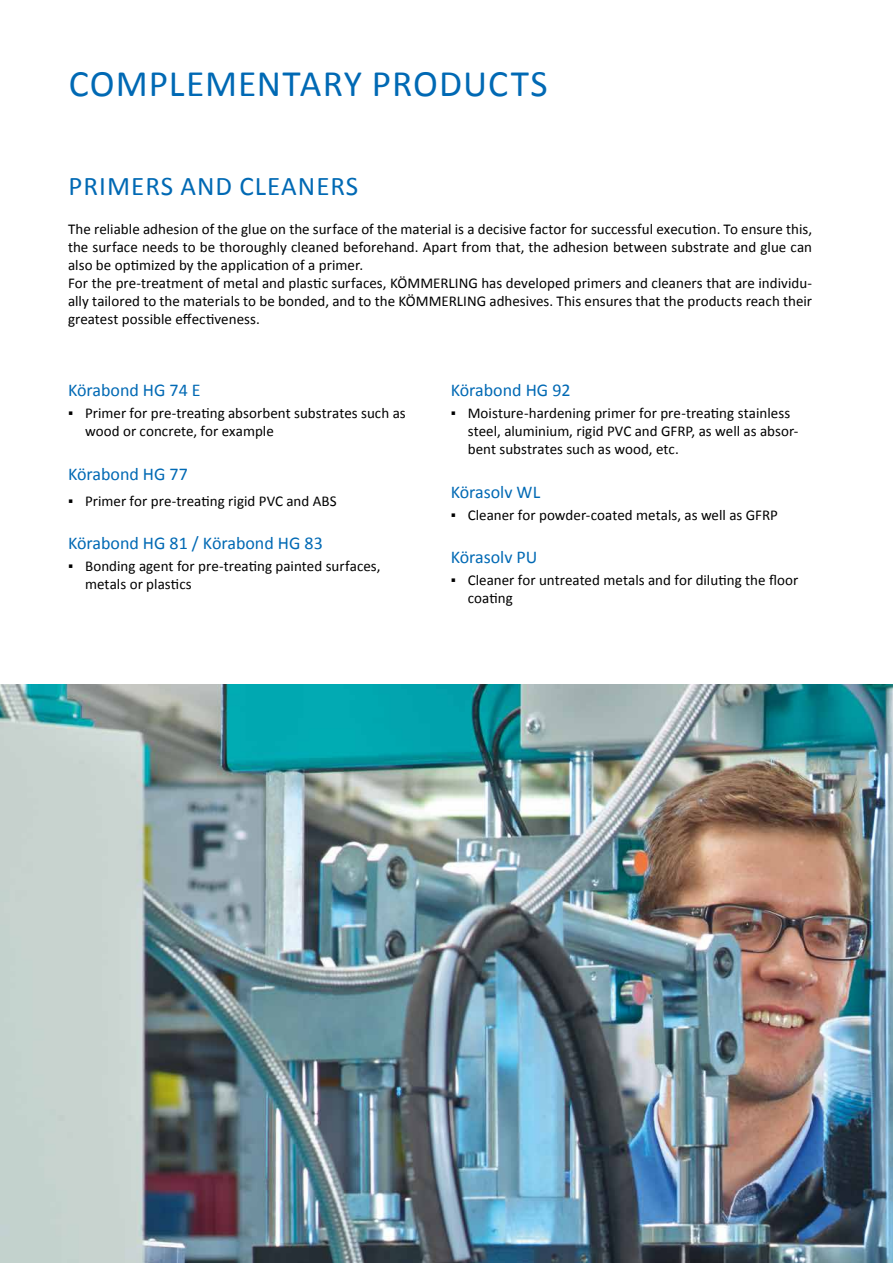
<style>
.page{position:relative;width:893px;height:1263px;background:#fff}
.page>*{position:absolute;margin:0;border:0;box-sizing:border-box;transform-origin:0 0}
.t1{font:37.5px "Calibri";letter-spacing:.025em;color:#0069b4}
.t2{font:27px "Calibri";letter-spacing:.04em;color:#0069b4}
.t3{font:18px "Calibri";color:#0069b4}
.t4{font:15px/18px "Calibri";color:#000}
</style>
<div class="page">
<img style="left:0;top:685px;width:893px;height:578px">
<h1 class="t1" style="left:69px;top:60px;width:481px">COMPLEMENTARY PRODUCTS</h1>
<h2 class="t2" style="left:69px;top:169px;width:291px">PRIMERS AND CLEANERS</h2>
<p class="t4" style="left:68px;top:220px;width:746px">The reliable adhesion of the glue on the surface of the material is a decisive factor for successful execution. To ensure this, the surface needs to be thoroughly cleaned beforehand. Apart from that, the adhesion between substrate and glue can also be optimized by the application of a primer.<br>For the pre-treatment of metal and plastic surfaces, KÖMMERLING has developed primers and cleaners that are individu&shy;ally tailored to the materials to be bonded, and to the KÖMMERLING adhesives. This ensures that the products reach their greatest possible effectiveness.</p>
<p class="t3" style="left:68px;top:379px;width:134px">Körabond HG 74 E</p>
<p class="t4" style="left:85px;top:405px;width:322px;text-indent:-17px">▪ Primer for pre-treating absorbent substrates such as wood or concrete, for example</p>
<p class="t3" style="left:68px;top:462px;width:121px">Körabond HG 77</p>
<p class="t4" style="left:68px;top:492px;width:270px">▪ Primer for pre-treating rigid PVC and ABS</p>
<p class="t3" style="left:68px;top:531px;width:256px">Körabond HG 81 / Körabond HG 83</p>
<p class="t4" style="left:85px;top:557px;width:297px;text-indent:-17px">▪ Bonding agent for pre-treating painted surfaces, metals or plastics</p>
<p class="t3" style="left:451px;top:379px;width:121px">Körabond HG 92</p>
<p class="t4" style="left:468px;top:405px;width:332px;text-indent:-17px">▪ Moisture-hardening primer for pre-treating stainless steel, aluminium, rigid PVC and GFRP, as well as absor&shy;bent substrates such as wood, etc.</p>
<p class="t3" style="left:451px;top:480px;width:91px">Körasolv WL</p>
<p class="t4" style="left:451px;top:506px;width:329px">▪ Cleaner for powder-coated metals, as well as GFRP</p>
<p class="t3" style="left:451px;top:546px;width:88px">Körasolv PU</p>
<p class="t4" style="left:468px;top:571px;width:332px;text-indent:-17px">▪ Cleaner for untreated metals and for diluting the floor coating</p>
</div>
